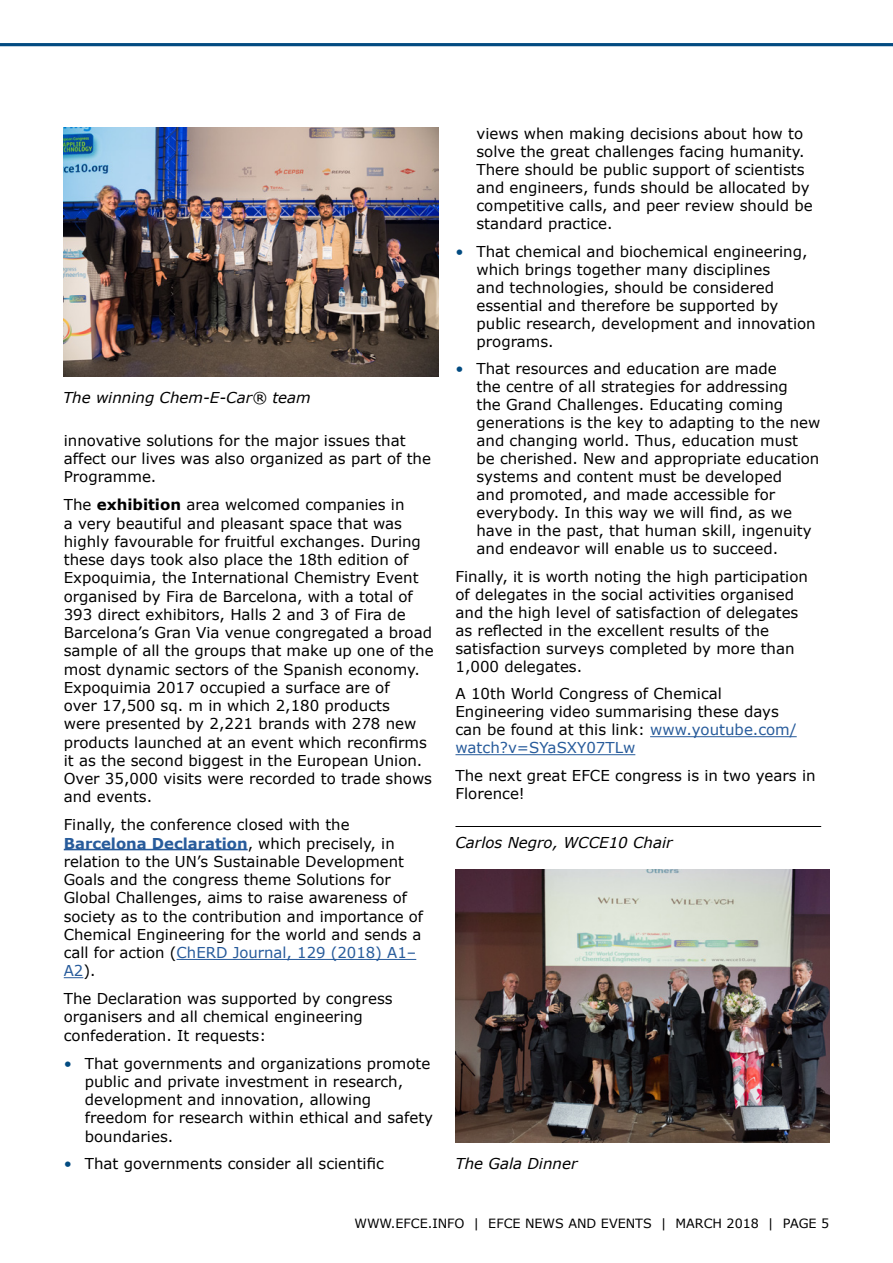
<style>
.page{position:relative;width:893px;height:1263px;background:#fff}
.page>*{position:absolute;margin:0;border:0;box-sizing:border-box;transform-origin:0 0}
.body{font:15px/18.3px "Verdana";color:#000}
.body-2{font:italic 15px "Verdana";color:#000}
.t1{font:12.75px "Verdana";color:#000}
.s1{font-weight:700}
.s2{font-weight:700;color:#275b9b}
.s3{color:#275b9b}
.s4{color:#024b81}
</style>
<div class="page">
<hr style="left:0;top:43px;width:893px;height:3px;background:#024b81">
<img style="left:455px;top:870px;width:374px;height:272px">
<hr style="left:64px;top:849px;width:184px;height:1px;background:#275b9b">
<hr style="left:177px;top:959px;width:239px;height:1px;background:#275b9b">
<svg style="left:64px;top:977px;width:19px;height:1px"></svg>
<img style="left:63px;top:128px;width:375px;height:248px">
<hr style="left:650px;top:736px;width:147px;height:1px;background:#275b9b">
<hr style="left:455px;top:754px;width:180px;height:1px;background:#275b9b">
<hr style="left:455px;top:826px;width:366px;height:1px;background:#000">
<p class="body-2" style="left:63px;top:387px;width:249px">The winning Chem-E-Car® team</p>
<p class="body" style="left:64px;top:431px;width:369px">innovative solutions for the major issues that affect our lives was also organized as part of the<br>Programme.</p>
<p class="body" style="left:64px;top:495px;width:371px">The <span class="s1">exhibition</span> area welcomed companies in<br>a very beautiful and pleasant space that was highly favourable for fruitful exchanges. During these days took also place the 18th edition of Expoquimia, the International Chemistry Event organised by Fira de Barcelona, with a total of 393 direct exhibitors, Halls 2 and 3 of Fira de Barcelona’s Gran Via venue congregated a broad sample of all the groups that make up one of the most dynamic sectors of the Spanish economy.<br>Expoquimia 2017 occupied a surface are of<br>over 17,500 sq. m in which 2,180 products<br>were presented by 2,221 brands with 278 new products launched at an event which reconfirms it as the second biggest in the European Union.<br>Over 35,000 visits were recorded to trade shows and events.</p>
<p class="body" style="left:64px;top:815px;width:361px">Finally, the conference closed with the <span class="s2">Barcelona Declaration</span>, which precisely, in relation to the UN’s Sustainable Development Goals and the congress theme Solutions for Global Challenges, aims to raise awareness of society as to the contribution and importance of Chemical Engineering for the world and sends a call for action (<span class="s3">ChERD Journal, 129 (2018) A1– A2</span>).</p>
<p class="body" style="left:64px;top:989px;width:330px">The Declaration was supported by congress organisers and all chemical engineering confederation. It requests:</p>
<p class="body" style="left:85px;top:1054px;width:350px;text-indent:-21px"><span class="s4">•</span> That governments and organizations promote public and private investment in research, development and innovation, allowing freedom for research within ethical and safety boundaries.</p>
<p class="body" style="left:64px;top:1155px;width:322px"><span class="s4">•</span> That governments consider all scientific</p>
<p class="body" style="left:476px;top:124px;width:338px">views when making decisions about how to solve the great challenges facing humanity.<br>There should be public support of scientists and engineers, funds should be allocated by competitive calls, and peer review should be standard practice.</p>
<p class="body" style="left:476px;top:242px;width:341px;text-indent:-21px"><span class="s4">•</span> That chemical and biochemical engineering, which brings together many disciplines<br>and technologies, should be considered essential and therefore be supported by public research, development and innovation programs.</p>
<p class="body" style="left:476px;top:360px;width:345px;text-indent:-21px"><span class="s4">•</span> That resources and education are made<br>the centre of all strategies for addressing<br>the Grand Challenges. Educating coming generations is the key to adapting to the new and changing world. Thus, education must<br>be cherished. New and appropriate education systems and content must be developed<br>and promoted, and made accessible for everybody. In this way we will find, as we have in the past, that human skill, ingenuity and endeavor will enable us to succeed.</p>
<p class="body" style="left:455px;top:567px;width:354px">Finally, it is worth noting the high participation of delegates in the social activities organised and the high level of satisfaction of delegates as reflected in the excellent results of the satisfaction surveys completed by more than 1,000 delegates.</p>
<p class="body" style="left:455px;top:685px;width:343px">A 10th World Congress of Chemical Engineering video summarising these days can be found at this link: <span class="s3">www.youtube.com/ watch?v=SYaSXY07TLw</span></p>
<p class="body" style="left:455px;top:766px;width:362px">The next great EFCE congress is in two years in<br>Florence!</p>
<p class="body-2" style="left:455px;top:832px;width:219px">Carlos Negro, WCCE10 Chair</p>
<p class="body-2" style="left:455px;top:1153px;width:123px">The Gala Dinner</p>
<p class="t1" style="left:354px;top:1215px;width:476px">WWW.EFCE.INFO | EFCE NEWS AND EVENTS | MARCH 2018 | PAGE 5</p>
</div>
